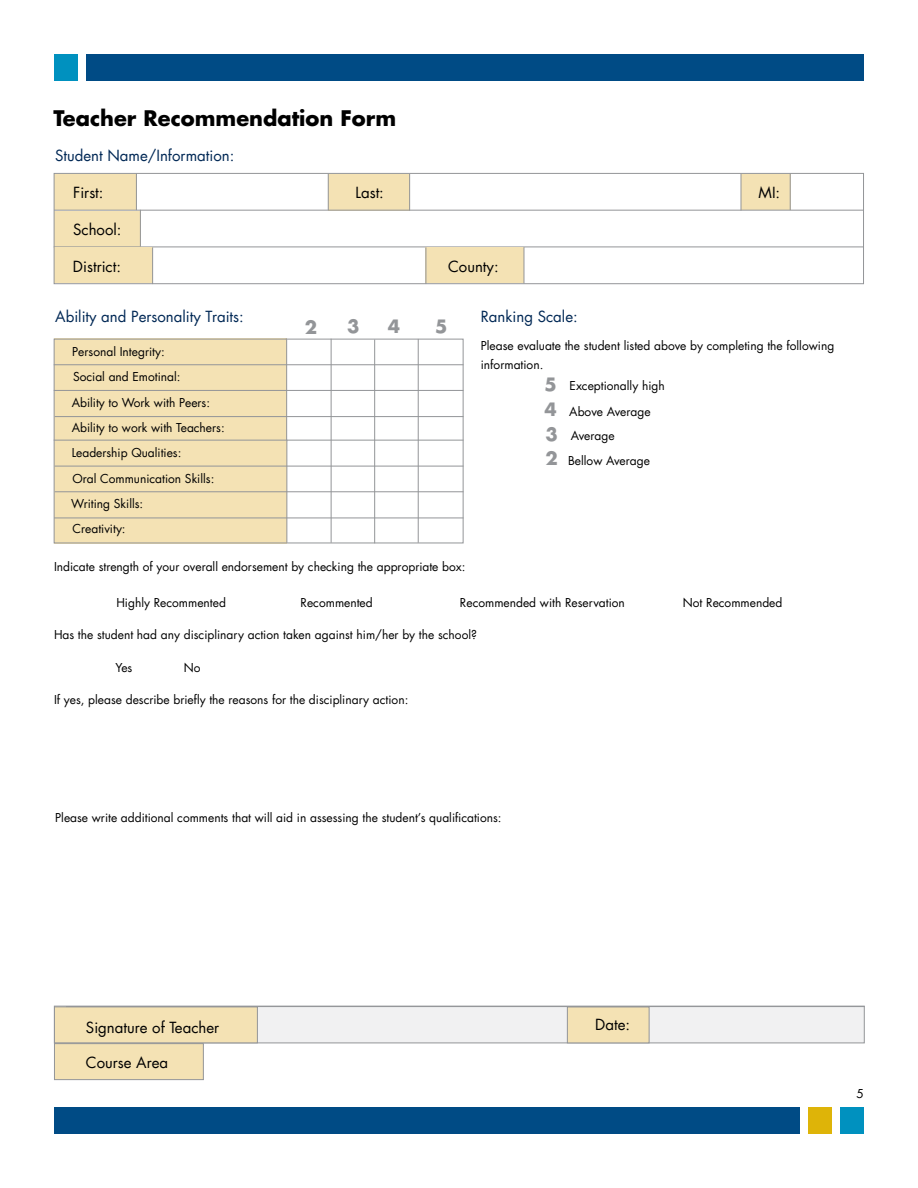
<style>
.page{position:relative;width:918px;height:1188px;background:#fff}
.page>*{position:absolute;margin:0;border:0;box-sizing:border-box;transform-origin:0 0}
.t1{font:700 21px "Futura UC Davis";color:#000}
.t2{font:700 18px/24.9px "Futura UC Davis";color:#939598;text-align:justify}
.t3{font:15px "Futura UC Davis";color:#000}
.t4{font:15px "Futura UC Davis";color:#002855}
.t5{font:12px/25.5px "Futura UC Davis";color:#000}
</style>
<div class="page">
<div style="left:54px;top:1107px;width:746px;height:27px;background:#004b85"></div>
<div style="left:86px;top:54px;width:778px;height:27px;background:#004b85"></div>
<div style="left:840px;top:1107px;width:24px;height:27px;background:#0091bf"></div>
<div style="left:54px;top:54px;width:24px;height:27px;background:#0091bf"></div>
<div style="left:808px;top:1107px;width:24px;height:27px;background:#deb408"></div>
<div style="left:54px;top:174px;width:83px;height:36px;background:#f4e2b4"></div>
<div style="left:54px;top:211px;width:86px;height:36px;background:#f4e2b4"></div>
<div style="left:741px;top:174px;width:50px;height:36px;background:#f4e2b4"></div>
<hr style="left:54px;top:247px;width:810px;height:1px;background:#939598">
<hr style="left:136px;top:173px;width:1px;height:37px;background:#939598">
<hr style="left:140px;top:210px;width:1px;height:37px;background:#939598">
<hr style="left:741px;top:174px;width:1px;height:37px;background:#939598">
<hr style="left:790px;top:173px;width:1px;height:37px;background:#939598">
<div style="left:328px;top:174px;width:82px;height:37px;background:#f4e2b4"></div>
<hr style="left:328px;top:174px;width:1px;height:36px;background:#939598">
<hr style="left:409px;top:174px;width:1px;height:37px;background:#939598">
<hr style="left:54px;top:210px;width:810px;height:1px;background:#939598">
<div style="left:54px;top:339px;width:232px;height:103px;background:#f4e2b4"></div>
<hr style="left:54px;top:364px;width:410px;height:1px;background:#939598">
<hr style="left:55px;top:416px;width:408px;height:1px;background:#939598">
<hr style="left:54px;top:390px;width:410px;height:1px;background:#939598">
<hr style="left:286px;top:340px;width:1px;height:101px;background:#939598">
<div style="left:54px;top:440px;width:233px;height:103px;background:#f4e2b4"></div>
<hr style="left:55px;top:466px;width:409px;height:1px;background:#939598">
<hr style="left:54px;top:518px;width:410px;height:1px;background:#939598">
<hr style="left:55px;top:491px;width:408px;height:1px;background:#939598">
<hr style="left:286px;top:440px;width:1px;height:103px;background:#939598">
<hr style="left:331px;top:339px;width:1px;height:204px;background:#939598">
<hr style="left:374px;top:339px;width:1px;height:204px;background:#939598">
<hr style="left:418px;top:339px;width:1px;height:204px;background:#939598">
<div style="left:54px;top:1006px;width:811px;height:37px;background:#f1f1f2;border:1px solid #939598"></div>
<div style="left:567px;top:1007px;width:83px;height:36px;background:#f4e2b4;border:1px solid #939598"></div>
<div style="left:54px;top:1006px;width:204px;height:37px;background:#f4e2b4;border:1px solid #939598"></div>
<div style="left:54px;top:339px;width:410px;height:204px;border:1px solid #939598"></div>
<hr style="left:54px;top:440px;width:410px;height:1px;background:#939598">
<div style="left:54px;top:1043px;width:150px;height:37px;background:#f4e2b4;border:1px solid #939598"></div>
<hr style="left:66px;top:1006px;width:799px;height:1px;background:#939598">
<div style="left:54px;top:247px;width:98px;height:36px;background:#f4e2b4"></div>
<hr style="left:152px;top:247px;width:1px;height:37px;background:#939598">
<div style="left:426px;top:247px;width:98px;height:36px;background:#f4e2b4"></div>
<hr style="left:524px;top:247px;width:1px;height:36px;background:#939598">
<hr style="left:426px;top:247px;width:1px;height:37px;background:#939598">
<div style="left:54px;top:173px;width:810px;height:111px;border:1px solid #939598"></div>
<h1 class="t1" style="left:53px;top:104px;width:344px">Teacher Recommendation Form</h1>
<p class="t4" style="left:55px;top:146px;width:181px">Student Name/Information:</p>
<p class="t3" style="left:73px;top:183px;width:32px">First:</p>
<p class="t3" style="left:73px;top:220px;width:50px">School:</p>
<p class="t3" style="left:355px;top:183px;width:30px">Last:</p>
<p class="t3" style="left:759px;top:183px;width:23px">MI:</p>
<p class="t3" style="left:73px;top:256px;width:49px">District:</p>
<p class="t3" style="left:448px;top:257px;width:52px">County:</p>
<p class="t4" style="left:55px;top:307px;width:190px">Ability and Personality Traits:</p>
<p class="t5" style="left:72px;top:339px;width:110px;line-height:24.6px">Personal Integrity:<br>Social and Emotinal:</p>
<p class="t5" style="left:72px;top:390px;width:155px">Ability to Work with Peers:<br>Ability to work with Teachers:<br>Leadership Qualities:<br>Oral Communication Skills:</p>
<p class="t5" style="left:71px;top:491px;width:74px;line-height:24.9px">Writing Skills:<br>Creativity:</p>
<h2 class="t2" style="left:305px;top:314px;width:14px">2</h2>
<h2 class="t2" style="left:347px;top:314px;width:14px">3</h2>
<h2 class="t2" style="left:388px;top:314px;width:14px">4</h2>
<h2 class="t2" style="left:435px;top:314px;width:14px">5</h2>
<p class="t4" style="left:481px;top:307px;width:98px">Ranking Scale:</p>
<p class="t5" style="left:481px;top:336px;width:355px;line-height:19.5px">Please evaluate the student listed above by completing the following information.</p>
<h2 class="t2" style="left:545px;top:371px;width:15px">5<br>4<br>3<br>2</h2>
<p class="t5" style="left:570px;top:373px;width:97px">Exceptionally high</p>
<p class="t5" style="left:571px;top:423px;width:45px">Average</p>
<p class="t5" style="left:569px;top:399px;width:83px">Above Average</p>
<p class="t5" style="left:568px;top:448px;width:83px">Bellow Average</p>
<p class="t5" style="left:54px;top:554px;width:413px">Indicate strength of your overall endorsement by checking the appropriate box:</p>
<p class="t5" style="left:116px;top:590px;width:111px">Highly Recommented</p>
<p class="t5" style="left:301px;top:590px;width:74px">Recommented</p>
<p class="t5" style="left:460px;top:590px;width:166px">Recommended with Reservation</p>
<p class="t5" style="left:683px;top:590px;width:101px">Not Recommended</p>
<p class="t5" style="left:54px;top:622px;width:425px">Has the student had any disciplinary action taken against him/her by the school?</p>
<p class="t5" style="left:116px;top:655px;width:18px">Yes</p>
<p class="t5" style="left:184px;top:655px;width:18px">No</p>
<p class="t5" style="left:54px;top:687px;width:356px">If yes, please describe briefly the reasons for the disciplinary action:</p>
<p class="t5" style="left:55px;top:805px;width:448px">Please write additional comments that will aid in assessing the student’s qualifications:</p>
<p class="t3" style="left:86px;top:1018px;width:135px">Signature of Teacher</p>
<p class="t3" style="left:595px;top:1015px;width:36px">Date:</p>
<p class="t3" style="left:86px;top:1053px;width:84px">Course Area</p>
<p class="t5" style="left:857px;top:1081px;width:9px">5</p>
</div>
